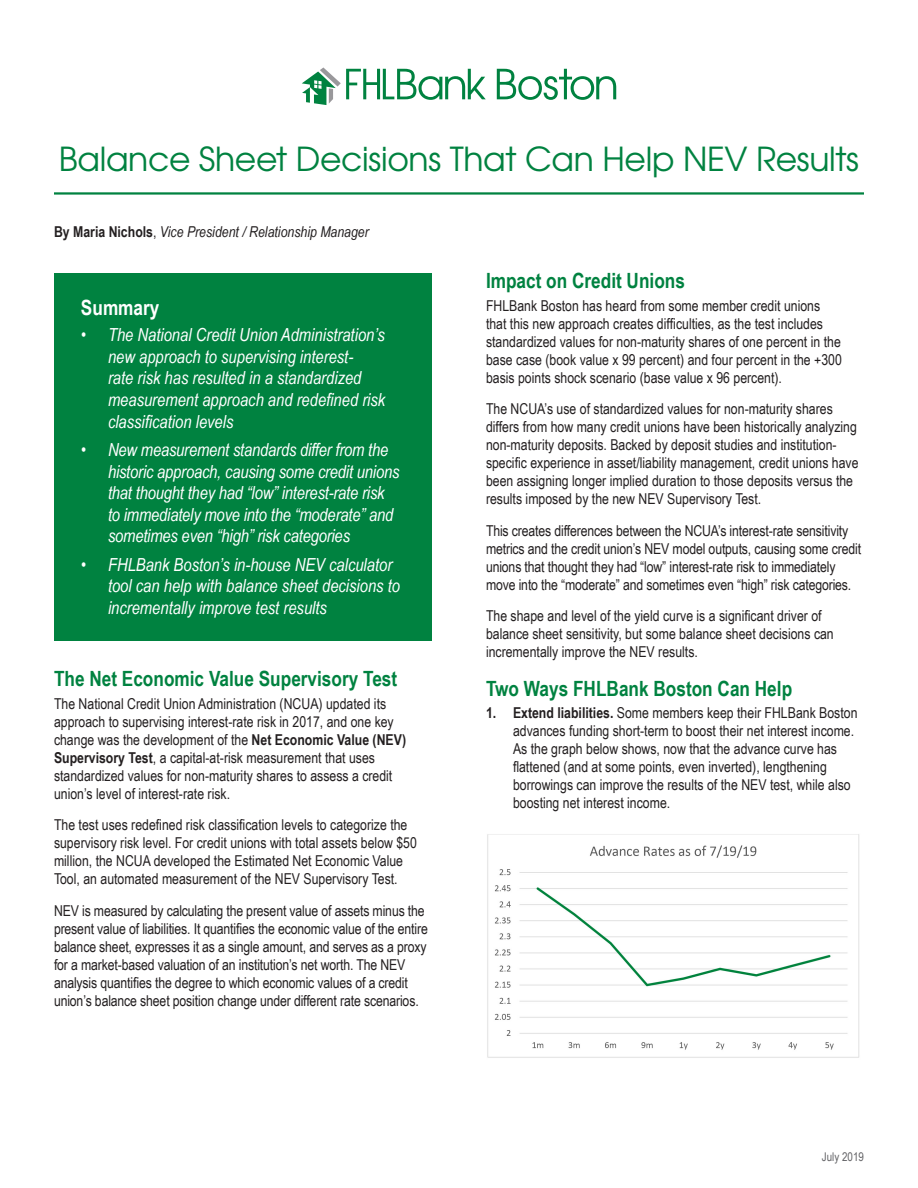
<style>
.page{position:relative;width:918px;height:1188px;background:#fff}
.page>*{position:absolute;margin:0;border:0;box-sizing:border-box;transform-origin:0 0}
.t1{font:33px "Te X Gyre Adventor";letter-spacing:-.01em;color:#008240}
.Dark_Green_Header{font:700 21px "Arial Narrow";color:#008240}
.Dark_Green_Header-2{font:700 21px "Arial Narrow";color:#fff}
.t2{font:italic 18px/21.6px "Arial Narrow";color:#fff}
.body_text{font:15px/18px "Arial Narrow";color:#231f20}
.body_text-2{font:italic 15px "Arial Narrow";color:#231f20}
.body_text-3{font:12px "Arial Narrow";color:#636366}
.s1{font-weight:700;font-style:normal}
.s2{font-style:normal}
.s3{font-weight:700}
</style>
<div class="page">
<div style="left:54px;top:273px;width:378px;height:368px;background:#008240"></div>
<img style="left:487px;top:834px;width:373px;height:224px">
<hr style="left:54px;top:192px;width:810px;height:3px;background:#008240">
<svg style="left:497px;top:69px;width:119px;height:31px"></svg>
<svg style="left:302px;top:68px;width:184px;height:37px"></svg>
<p class="t1" style="left:59px;top:133px;width:802px">Balance Sheet Decisions That Can Help NEV Results</p>
<p class="body_text-2" style="left:54px;top:221px;width:316px"><span class="s1">By Maria Nichols</span><span class="s2">,</span> Vice President / Relationship Manager</p>
<p class="Dark_Green_Header-2" style="left:81px;top:292px;width:80px">Summary</p>
<p class="t2" style="left:108px;top:324px;width:279px;text-indent:-27px">• The National Credit Union Administration’s new approach to supervising interest-<br>rate risk has resulted in a standardized measurement approach and redefined risk classification levels</p>
<p class="t2" style="left:108px;top:438px;width:293px;text-indent:-27px">• New measurement standards differ from the historic approach, causing some credit unions that thought they had “low” interest-rate risk to immediately move into the “moderate” and sometimes even “high” risk categories</p>
<p class="t2" style="left:108px;top:553px;width:294px;text-indent:-27px">• FHLBank Boston’s in-house NEV calculator tool can help with balance sheet decisions to incrementally improve test results</p>
<p class="Dark_Green_Header" style="left:54px;top:663px;width:345px">The Net Economic Value Supervisory Test</p>
<p class="body_text" style="left:54px;top:694px;width:354px">The National Credit Union Administration (NCUA) updated its approach to supervising interest-rate risk in 2017, and one key change was the development of the <span class="s3">Net Economic Value (NEV)<br>Supervisory Test</span>, a capital-at-risk measurement that uses standardized values for non-maturity shares to assess a credit union’s level of interest-rate risk.</p>
<p class="body_text" style="left:54px;top:815px;width:364px">The test uses redefined risk classification levels to categorize the supervisory risk level. For credit unions with total assets below $50 million, the NCUA developed the Estimated Net Economic Value Tool, an automated measurement of the NEV Supervisory Test.</p>
<p class="body_text" style="left:54px;top:901px;width:375px">NEV is measured by calculating the present value of assets minus the present value of liabilities. It quantifies the economic value of the entire balance sheet, expresses it as a single amount, and serves as a proxy for a market-based valuation of an institution’s net worth. The NEV analysis quantifies the degree to which economic values of a credit union’s balance sheet position change under different rate scenarios.</p>
<p class="Dark_Green_Header" style="left:486px;top:265px;width:201px">Impact on Credit Unions</p>
<p class="body_text" style="left:486px;top:296px;width:357px">FHLBank Boston has heard from some member credit unions that this new approach creates difficulties, as the test includes standardized values for non-maturity shares of one percent in the base case (book value x 99 percent) and four percent in the +300 basis points shock scenario (base value x 96 percent).</p>
<p class="body_text" style="left:486px;top:399px;width:374px">The NCUA’s use of standardized values for non-maturity shares differs from how many credit unions have been historically analyzing non-maturity deposits. Backed by deposit studies and institution&shy;specific experience in asset/liability management, credit unions have been assigning longer implied duration to those deposits versus the results imposed by the new NEV Supervisory Test.</p>
<p class="body_text" style="left:486px;top:521px;width:377px">This creates differences between the NCUA’s interest-rate sensitivity metrics and the credit union’s NEV model outputs, causing some credit unions that thought they had “low” interest-rate risk to immediately move into the “moderate” and sometimes even “high” risk categories.</p>
<p class="body_text" style="left:486px;top:606px;width:349px">The shape and level of the yield curve is a significant driver of balance sheet sensitivity, but some balance sheet decisions can incrementally improve the NEV results.</p>
<p class="Dark_Green_Header" style="left:486px;top:673px;width:308px">Two Ways FHLBank Boston Can Help</p>
<p class="body_text" style="left:513px;top:703px;width:346px;text-indent:-27px"><span class="s3">1. Extend liabilities.</span> Some members keep their FHLBank Boston advances funding short-term to boost their net interest income.<br>As the graph below shows, now that the advance curve has flattened (and at some points, even inverted), lengthening borrowings can improve the results of the NEV test, while also boosting net interest income.</p>
<p class="body_text-3" style="left:822px;top:1148px;width:44px">July 2019</p>
</div>
